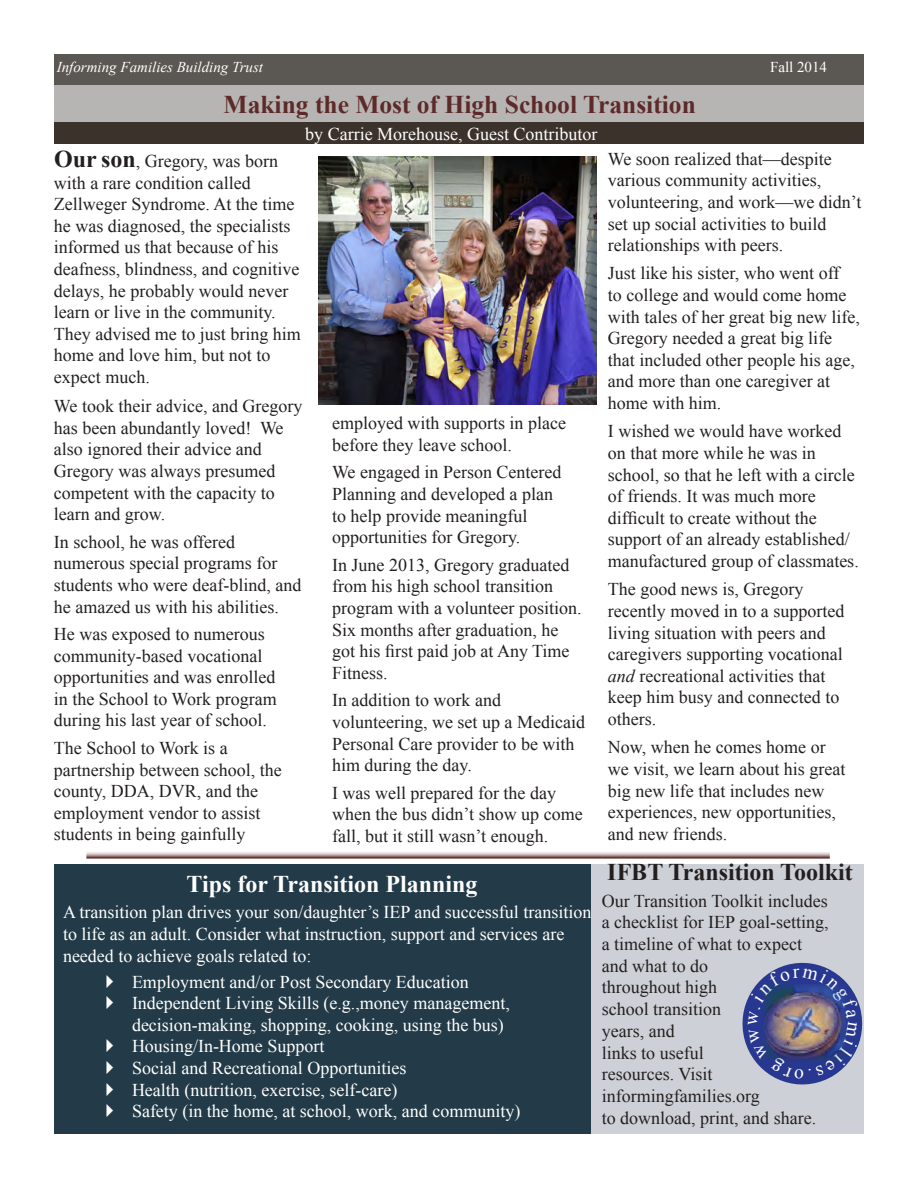
<style>
.page{position:relative;width:918px;height:1188px;background:#fff}
.page>*{position:absolute;margin:0;border:0;box-sizing:border-box;transform-origin:0 0}
.t1{font:700 25.5px "Times New Roman";color:#5d2a29}
.t2{font:700 24px "Times New Roman";color:#fff}
.t3{font:700 24px "Times New Roman";color:#231f20}
.t4{font:18px/21.6px "Times New Roman";color:#231f20}
.t5{font:18px/21.6px "Times New Roman";color:#fff}
.t6{font:italic 15px "Times New Roman";color:#fff}
.t7{font:15px "Times New Roman";color:#fff}
.s1{font-weight:700;font-size:24px}
.s2{font-style:italic}
</style>
<div class="page">
<div style="left:54px;top:122px;width:810px;height:22px;background:#3c322c"></div>
<div style="left:54px;top:54px;width:810px;height:31px;background:#5b5752"></div>
<div style="left:54px;top:85px;width:810px;height:37px;background:#b7b5b3"></div>
<svg style="left:86px;top:852px;width:744px;height:7px"></svg>
<div style="left:54px;top:864px;width:547px;height:270px;background:#233b48"></div>
<img style="left:319px;top:156px;width:278px;height:249px">
<div style="left:591px;top:864px;width:273px;height:270px;background:#cdd0d6"></div>
<img style="left:742px;top:962px;width:121px;height:123px">
<p class="t6" style="left:57px;top:57px;width:208px">Informing Families Building Trust</p>
<p class="t7" style="left:770px;top:57px;width:59px">Fall 2014</p>
<p class="t1" style="left:224px;top:86px;width:474px">Making the Most of High School Transition</p>
<p class="t5" style="left:305px;top:123px;width:294px">by Carrie Morehouse, Guest Contributor</p>
<p class="t4" style="left:54px;top:150px;width:248px"><span class="s1">Our son</span>, Gregory, was born with a rare condition called<br>Zellweger Syndrome. At the time he was diagnosed, the specialists informed us that because of his deafness, blindness, and cognitive delays, he probably would never learn or live in the community.<br>They advised me to just bring him home and love him, but not to expect much.</p>
<p class="t4" style="left:54px;top:395px;width:250px">We took their advice, and Gregory has been abundantly loved! We also ignored their advice and<br>Gregory was always presumed competent with the capacity to learn and grow.</p>
<p class="t4" style="left:54px;top:531px;width:249px">In school, he was offered numerous special programs for students who were deaf-blind, and he amazed us with his abilities.</p>
<p class="t4" style="left:54px;top:623px;width:224px">He was exposed to numerous community-based vocational opportunities and was enrolled in the School to Work program during his last year of school.</p>
<p class="t4" style="left:54px;top:737px;width:229px">The School to Work is a partnership between school, the county, DDA, DVR, and the employment vendor to assist students in being gainfully</p>
<p class="t4" style="left:332px;top:412px;width:235px">employed with supports in place before they leave school.</p>
<p class="t4" style="left:332px;top:461px;width:231px">We engaged in Person Centered<br>Planning and developed a plan to help provide meaningful opportunities for Gregory.</p>
<p class="t4" style="left:332px;top:554px;width:251px">In June 2013, Gregory graduated from his high school transition program with a volunteer position.<br>Six months after graduation, he got his first paid job at Any Time<br>Fitness.</p>
<p class="t4" style="left:332px;top:689px;width:254px">In addition to work and volunteering, we set up a Medicaid<br>Personal Care provider to be with him during the day.</p>
<p class="t4" style="left:332px;top:782px;width:252px">I was well prepared for the day when the bus didn’t show up come fall, but it still wasn’t enough.</p>
<p class="t2" style="left:187px;top:868px;width:292px">Tips for Transition Planning</p>
<p class="t5" style="left:63px;top:901px;width:530px">A transition plan drives your son/daughter’s IEP and successful transition to life as an adult. Consider what instruction, support and services are needed to achieve goals related to:</p>
<p class="t5" style="left:132px;top:971px;width:338px">Employment and/or Post Secondary Education</p>
<p class="t5" style="left:132px;top:992px;width:379px">Independent Living Skills (e.g.,money management, decision-making, shopping, cooking, using the bus)</p>
<p class="t5" style="left:132px;top:1035px;width:194px">Housing/In-Home Support</p>
<p class="t5" style="left:132px;top:1057px;width:276px">Social and Recreational Opportunities</p>
<p class="t5" style="left:132px;top:1079px;width:267px">Health (nutrition, exercise, self-care)</p>
<p class="t5" style="left:132px;top:1100px;width:390px">Safety (in the home, at school, work, and community)</p>
<p class="t4" style="left:608px;top:148px;width:255px">We soon realized that—despite various community activities, volunteering, and work—we didn’t set up social activities to build relationships with peers.</p>
<p class="t4" style="left:608px;top:262px;width:253px">Just like his sister, who went off<br>to college and would come home with tales of her great big new life,<br>Gregory needed a great big life that included other people his age, and more than one caregiver at home with him.</p>
<p class="t4" style="left:608px;top:420px;width:252px">I wished we would have worked on that more while he was in school, so that he left with a circle of friends. It was much more difficult to create without the support of an already established/ manufactured group of classmates.</p>
<p class="t4" style="left:608px;top:578px;width:238px">The good news is, Gregory recently moved in to a supported living situation with peers and caregivers supporting vocational <span class="s2">and</span> recreational activities that keep him busy and connected to others.</p>
<p class="t4" style="left:608px;top:736px;width:239px">Now, when he comes home or we visit, we learn about his great big new life that includes new experiences, new opportunities, and new friends.</p>
<p class="t3" style="left:607px;top:856px;width:247px">IFBT Transition Toolkit</p>
<p class="t4" style="left:602px;top:889px;width:228px">Our Transition Toolkit includes a checklist for IEP goal-setting, a timeline of what to expect and what to do<br>throughout high<br>school transition<br>years, and<br>links to useful<br>resources. Visit informingfamilies.org<br>to download, print, and share.</p>
</div>
